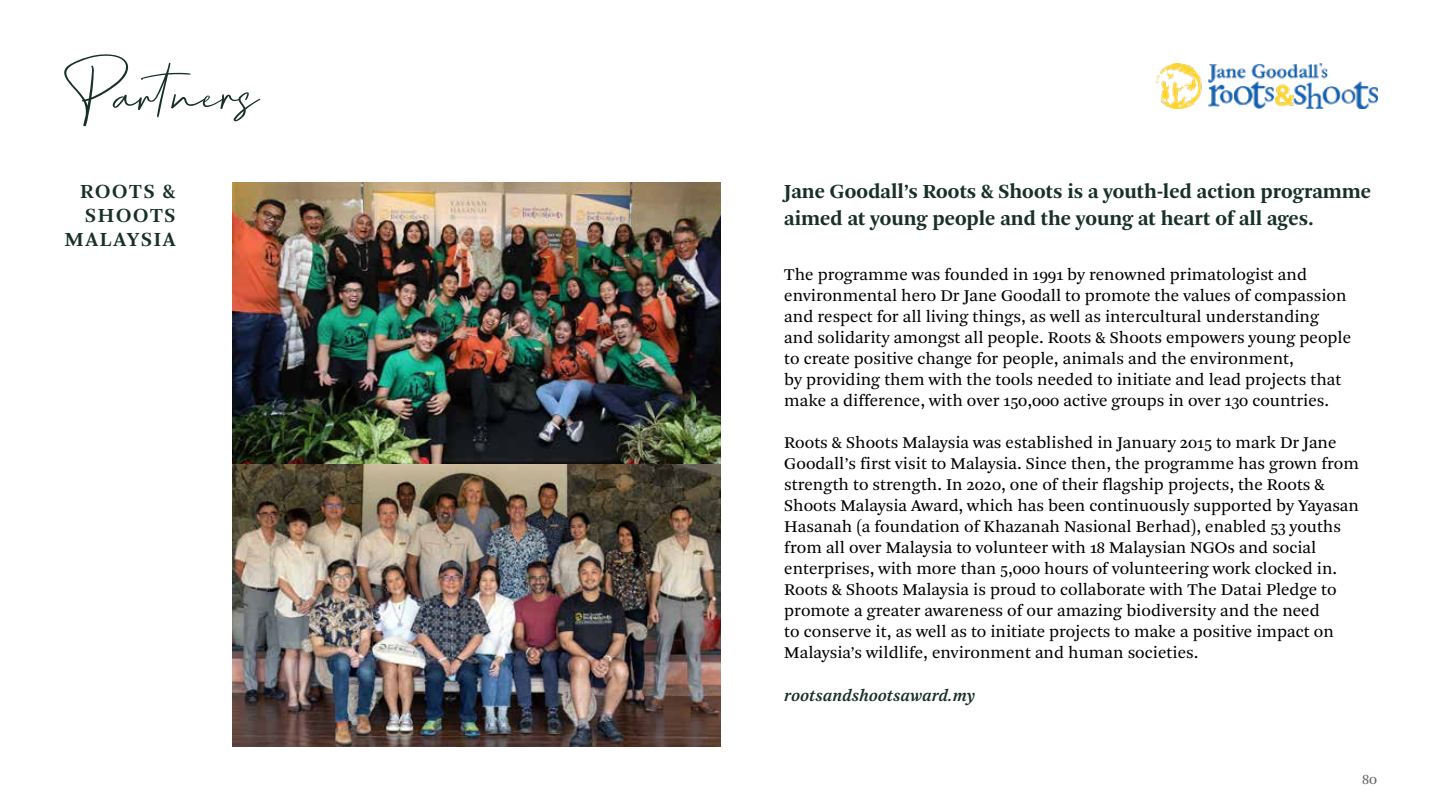
<style>
.page{position:relative;width:1441px;height:810px;background:#fff}
.page>*{position:absolute;margin:0;border:0;box-sizing:border-box;transform-origin:0 0}
.t1{font:63px "Port Harcourt";color:#183028}
.t2{font:700 21px/27px "Arnhem Datai";color:#183028}
.t3{font:600 21px/24px "Arnhem Datai";letter-spacing:.08em;color:#183028;text-align:right}
.t4{font:17.25px/21px "Arnhem Datai Blond";color:#000}
.t5{font:italic 600 17.25px "Arnhem Datai";color:#183028}
.t6{font:15px "Arnhem Datai Blond";color:#636466}
</style>
<div class="page">
<img style="left:233px;top:182px;width:487px;height:564px">
<img style="left:1156px;top:64px;width:220px;height:45px">
<h1 class="t1" style="left:64px;top:56px;width:197px">Partners</h1>
<p class="t3" style="left:65px;top:180px;width:112px">ROOTS &amp;<br>SHOOTS<br>MALAYSIA</p>
<p class="t2" style="left:784px;top:178px;width:588px">Jane Goodall’s Roots &amp; Shoots is a youth-led action programme aimed at young people and the young at heart of all ages.</p>
<p class="t4" style="left:784px;top:264px;width:568px">The programme was founded in 1991 by renowned primatologist and environmental hero Dr Jane Goodall to promote the values of compassion and respect for all living things, as well as intercultural understanding and solidarity amongst all people. Roots &amp; Shoots empowers young people to create positive change for people, animals and the environment,<br>by providing them with the tools needed to initiate and lead projects that make a difference, with over 150,000 active groups in over 130 countries.</p>
<p class="t4" style="left:784px;top:433px;width:576px">Roots &amp; Shoots Malaysia was established in January 2015 to mark Dr Jane Goodall’s first visit to Malaysia. Since then, the programme has grown from strength to strength. In 2020, one of their flagship projects, the Roots &amp; Shoots Malaysia Award, which has been continuously supported by Yayasan Hasanah (a foundation of Khazanah Nasional Berhad), enabled 53 youths from all over Malaysia to volunteer with 18 Malaysian NGOs and social enterprises, with more than 5,000 hours of volunteering work clocked in.<br>Roots &amp; Shoots Malaysia is proud to collaborate with The Datai Pledge to promote a greater awareness of our amazing biodiversity and the need<br>to conserve it, as well as to initiate projects to make a positive impact on Malaysia’s wildlife, environment and human societies.</p>
<p class="t5" style="left:784px;top:684px;width:192px">rootsandshootsaward.my</p>
<p class="t6" style="left:1361px;top:769px;width:17px">80</p>
</div>
